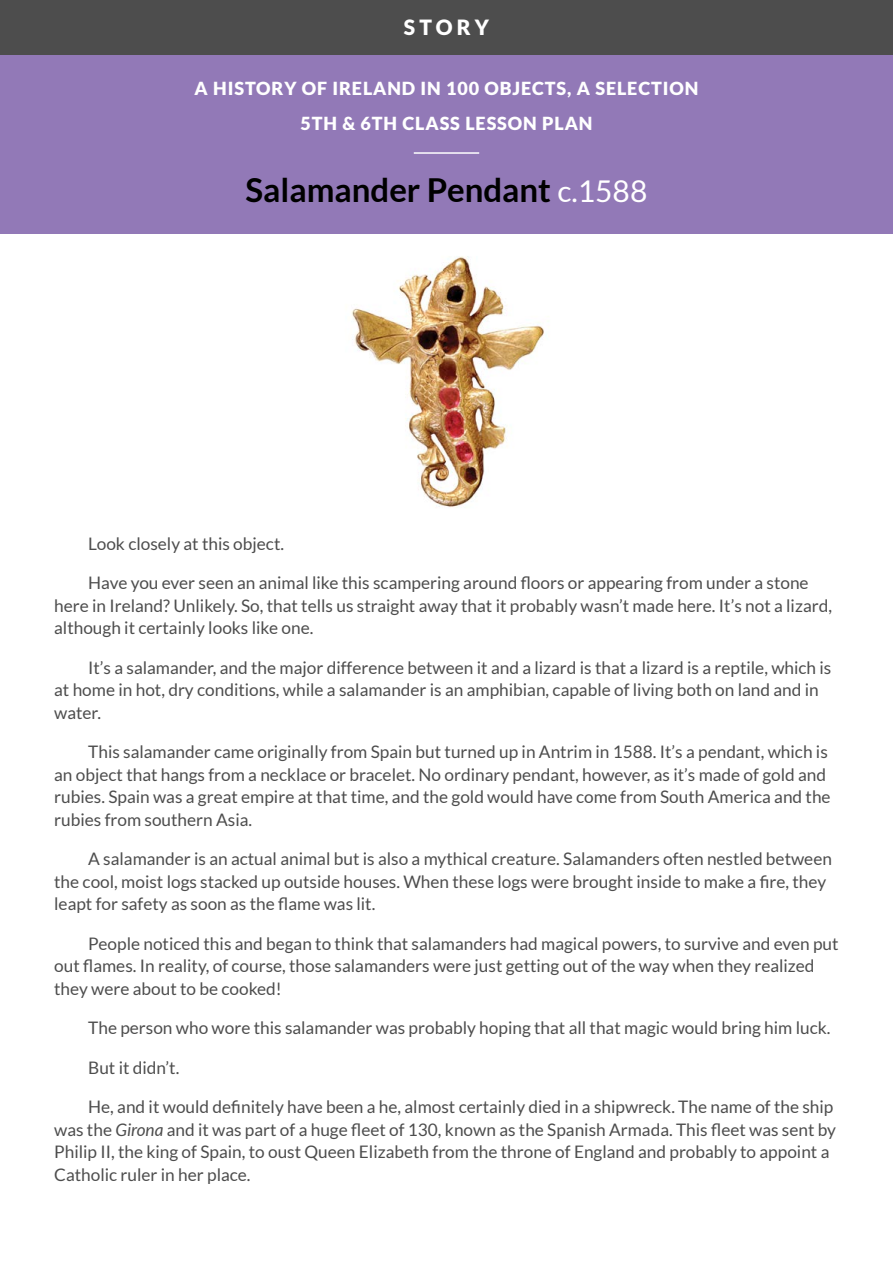
<style>
.page{position:relative;width:893px;height:1263px;background:#fff}
.page>*{position:absolute;margin:0;border:0;box-sizing:border-box;transform-origin:0 0}
.t1{font:700 33px "Lato";color:#000}
.t2{font:900 21px "Lato";color:#fff}
.t3{font:900 18px "Lato";letter-spacing:.05em;color:#fff}
.t4{font:17.25px/22.5px "Lato";color:#4d4d4d}
.s1{font-weight:400;font-size:30px;color:#fff}
.s2{font-style:italic}
</style>
<div class="page">
<img style="left:351px;top:256px;width:193px;height:252px">
<div style="left:0;top:44px;width:893px;height:190px;background:#9279b7"></div>
<hr style="left:414px;top:152px;width:65px;height:2px;background:#fff">
<div style="left:0;top:0;width:893px;height:54px;background:#4d4d4d"></div>
<p class="t2" style="left:404px;top:15px;width:19px">STORY</p>
<p class="t3" style="left:195px;top:78px;width:505px">A HISTORY OF IRELAND IN 100 OBJECTS, A SELECTION</p>
<p class="t3" style="left:300px;top:113px;width:294px">5TH &amp; 6TH CLASS LESSON PLAN</p>
<h1 class="t1" style="left:246px;top:172px;width:403px">Salamander Pendant <span class="s1">c.1588</span></h1>
<p class="t4" style="left:88px;top:532px;width:197px">Look closely at this object.</p>
<p class="t4" style="left:54px;top:572px;width:779px;text-indent:34px">Have you ever seen an animal like this scampering around floors or appearing from under a stone here in Ireland? Unlikely. So, that tells us straight away that it probably wasn’t made here. It’s not a lizard, although it certainly looks like one.</p>
<p class="t4" style="left:54px;top:656px;width:779px;text-indent:34px">It’s a salamander, and the major difference between it and a lizard is that a lizard is a reptile, which is at home in hot, dry conditions, while a salamander is an amphibian, capable of living both on land and in water.</p>
<p class="t4" style="left:54px;top:741px;width:778px;text-indent:34px">This salamander came originally from Spain but turned up in Antrim in 1588. It’s a pendant, which is an object that hangs from a necklace or bracelet. No ordinary pendant, however, as it’s made of gold and rubies. Spain was a great empire at that time, and the gold would have come from South America and the rubies from southern Asia.</p>
<p class="t4" style="left:54px;top:847px;width:779px;text-indent:34px">A salamander is an actual animal but is also a mythical creature. Salamanders often nestled between the cool, moist logs stacked up outside houses. When these logs were brought inside to make a fire, they leapt for safety as soon as the flame was lit.</p>
<p class="t4" style="left:54px;top:932px;width:786px;text-indent:34px">People noticed this and began to think that salamanders had magical powers, to survive and even put out flames. In reality, of course, those salamanders were just getting out of the way when they realized they were about to be cooked!</p>
<p class="t4" style="left:88px;top:1016px;width:744px">The person who wore this salamander was probably hoping that all that magic would bring him luck.</p>
<p class="t4" style="left:88px;top:1056px;width:93px">But it didn’t.</p>
<p class="t4" style="left:54px;top:1095px;width:783px;text-indent:34px">He, and it would definitely have been a he, almost certainly died in a shipwreck. The name of the ship was the <span class="s2">Girona</span> and it was part of a huge fleet of 130, known as the Spanish Armada. This fleet was sent by Philip II, the king of Spain, to oust Queen Elizabeth from the throne of England and probably to appoint a Catholic ruler in her place.</p>
</div>
